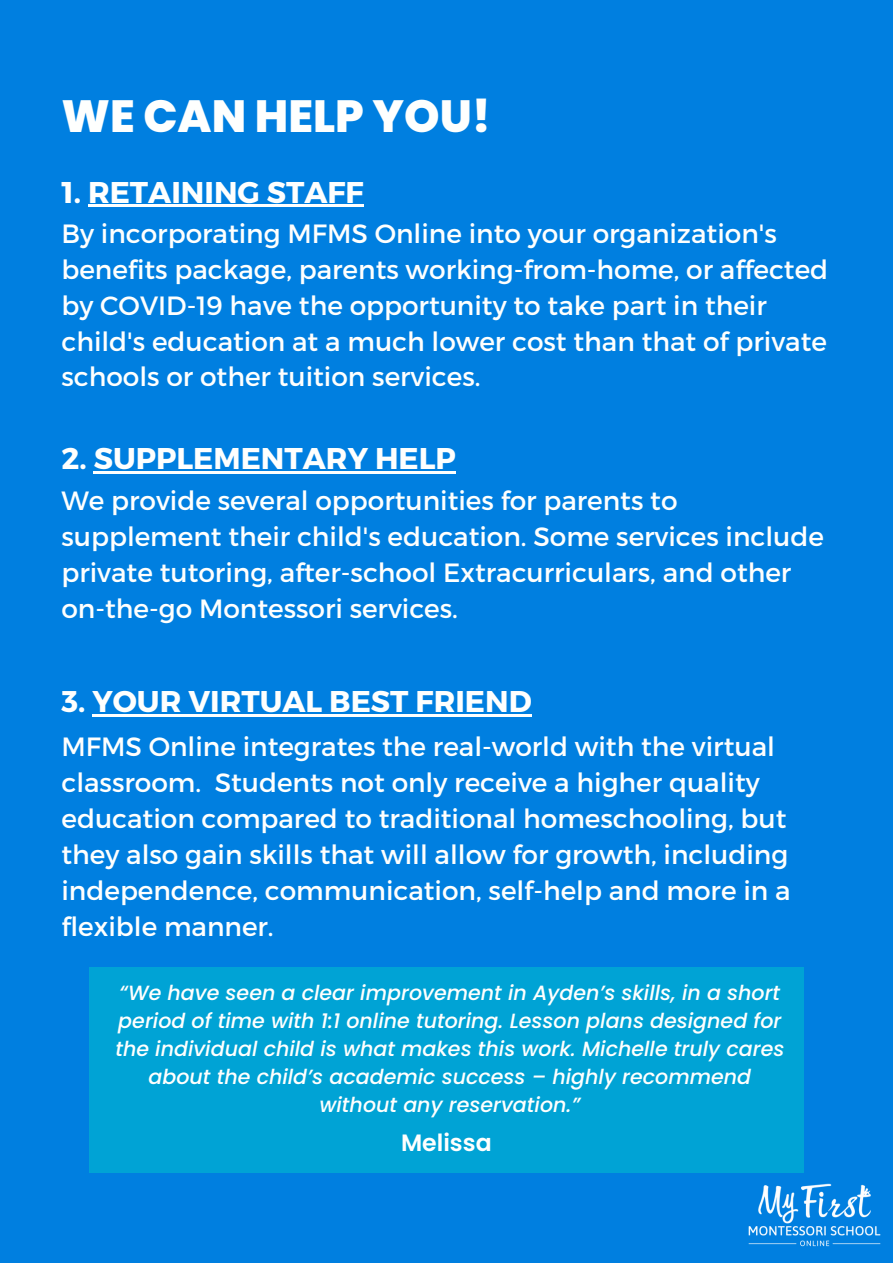
<style>
.page{position:relative;width:893px;height:1264px;background:#fff}
.page>*{position:absolute;margin:0;border:0;box-sizing:border-box;transform-origin:0 0}
.t1{font:800 45.15px "Poppins";color:#fefffe}
.t2{font:700 30px "Montserrat";color:#fefffe}
.t3{font:26.4px/36px "Montserrat";color:#fefffe}
.t4{font:600 23.55px "Poppins";color:#fefffe}
.t5{font:italic 500 20.55px/28px "Poppins";color:#fefffe;text-align:center}
</style>
<div class="page">
<div style="left:0;top:0;width:892px;height:1262px;background:#007fe0"></div>
<hr style="left:92px;top:714px;width:439px;height:2px;background:#fefffe">
<hr style="left:94px;top:471px;width:362px;height:2px;background:#fefffe">
<hr style="left:88px;top:205px;width:276px;height:2px;background:#fefffe">
<div style="left:89px;top:967px;width:714px;height:206px;background:#00a3d5"></div>
<img style="left:748px;top:1183px;width:133px;height:64px">
<h1 class="t1" style="left:61px;top:85px;width:431px">WE CAN HELP YOU!</h1>
<p class="t2" style="left:61px;top:172px;width:304px">1. RETAINING STAFF</p>
<p class="t3" style="left:61px;top:214px;width:768px">By incorporating MFMS Online into your organization's benefits package, parents working-from-home, or affected by COVID-19 have the opportunity to take part in their child's education at a much lower cost than that of private schools or other tuition services.</p>
<p class="t2" style="left:61px;top:438px;width:396px">2. SUPPLEMENTARY HELP</p>
<p class="t3" style="left:61px;top:481px;width:764px">We provide several opportunities for parents to supplement their child's education. Some services include private tutoring, after-school Extracurriculars, and other on-the-go Montessori services.</p>
<p class="t2" style="left:61px;top:682px;width:471px">3. YOUR VIRTUAL BEST FRIEND</p>
<p class="t3" style="left:61px;top:727px;width:730px">MFMS Online integrates the real-world with the virtual classroom. Students not only receive a higher quality education compared to traditional homeschooling, but they also gain skills that will allow for growth, including independence, communication, self-help and more in a flexible manner.</p>
<p class="t5" style="left:115px;top:978px;width:670px">“We have seen a clear improvement in Ayden’s skills, in a short period of time with 1:1 online tutoring. Lesson plans designed for the individual child is what makes this work. Michelle truly cares about the child’s academic success – highly recommend without any reservation.”</p>
<p class="t4" style="left:401px;top:1126px;width:92px">Melissa</p>
</div>
